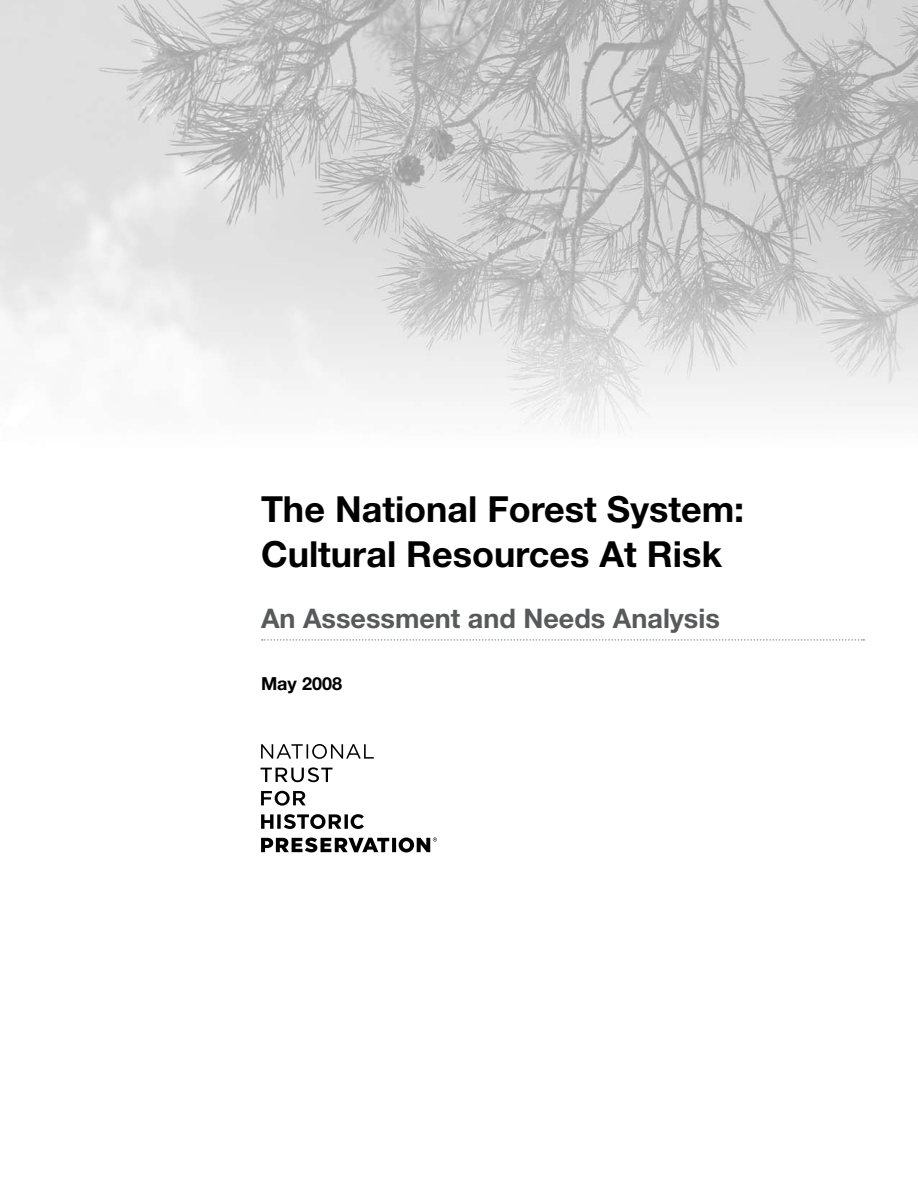
<style>
.page{position:relative;width:918px;height:1188px;background:#fff}
.page>*{position:absolute;margin:0;border:0;box-sizing:border-box;transform-origin:0 0}
.t1{font:700 36px/45px "Helvetica Neue";color:#000}
.t2{font:700 27px "Helvetica Neue";color:#58595b}
.t3{font:700 18px "Helvetica Neue";color:#000}
</style>
<div class="page">
<img style="left:0;top:0;width:918px;height:434px">
<svg style="left:262px;top:639px;width:602px;height:2px"></svg>
<svg style="left:261px;top:744px;width:113px;height:15px"></svg>
<svg style="left:261px;top:791px;width:45px;height:15px"></svg>
<svg style="left:261px;top:814px;width:103px;height:15px"></svg>
<svg style="left:261px;top:767px;width:72px;height:15px"></svg>
<svg style="left:261px;top:837px;width:176px;height:15px"></svg>
<p class="t1" style="left:261px;top:486px;width:485px">The National Forest System:<br>Cultural Resources At Risk</p>
<p class="t2" style="left:261px;top:602px;width:460px">An Assessment and Needs Analysis</p>
<p class="t3" style="left:261px;top:672px;width:83px">May 2008</p>
</div>
